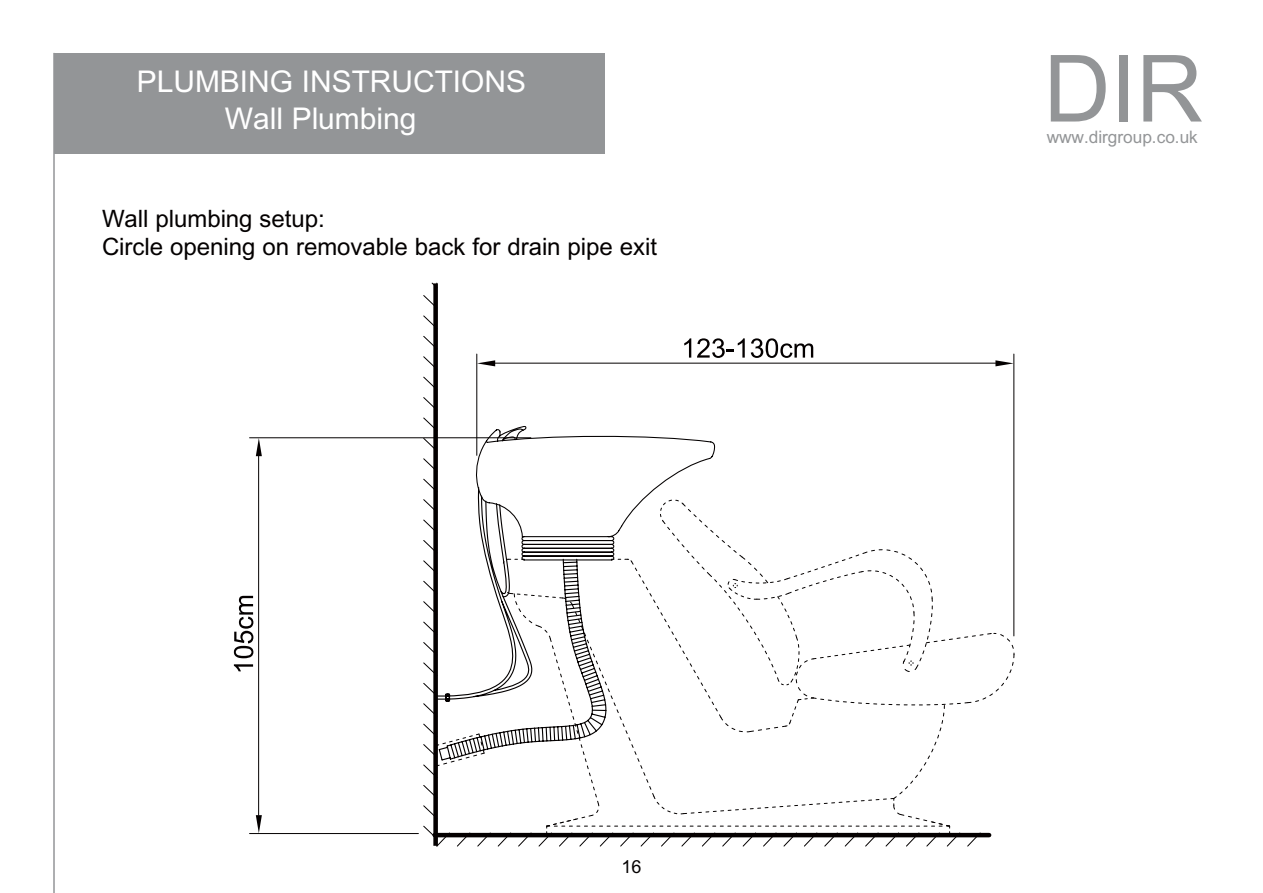
<style>
.page{position:relative;width:1263px;height:893px;background:#fff}
.page>*{position:absolute;margin:0;border:0;box-sizing:border-box;transform-origin:0 0}
.t1{font:93px "+Arial";color:#939597}
.t2{font:30px/37.5px "+Arial";color:#fff}
.t3{font:24px/28.8px "+Arial";color:#040000}
.t4{font:18px "+Arial";color:#040000}
.t5{font:17.25px "+Arial";color:#939597}
</style>
<div class="page">
<div style="left:54px;top:53px;width:551px;height:101px;background:#939597"></div>
<hr style="left:53px;top:53px;width:2px;height:840px;background:#939597">
<hr style="left:250px;top:833px;width:168px;height:1px;background:#040000">
<hr style="left:250px;top:437px;width:281px;height:1px;background:#040000">
<hr style="left:258px;top:456px;width:1px;height:359px;background:#040000">
<svg style="left:256px;top:815px;width:6px;height:18px"></svg>
<svg style="left:256px;top:438px;width:6px;height:18px"></svg>
<svg style="left:234px;top:664px;width:19px;height:7px"></svg>
<svg style="left:234px;top:596px;width:19px;height:62px"></svg>
<svg style="left:423px;top:282px;width:592px;height:565px"></svg>
<svg style="left:435px;top:486px;width:172px;height:275px"></svg>
<p class="t2" style="left:225px;top:63px;width:303px;text-indent:-88px">PLUMBING INSTRUCTIONS<br>Wall Plumbing</p>
<p class="t3" style="left:102px;top:204px;width:556px">Wall plumbing setup:<br>Circle opening on removable back for drain pipe exit</p>
<p class="t4" style="left:621px;top:854px;width:21px">16</p>
<h1 class="t1" style="left:1043px;top:25px;width:161px">DIR</h1>
<p class="t5" style="left:1047px;top:125px;width:153px">www.dirgroup.co.uk</p>
</div>
